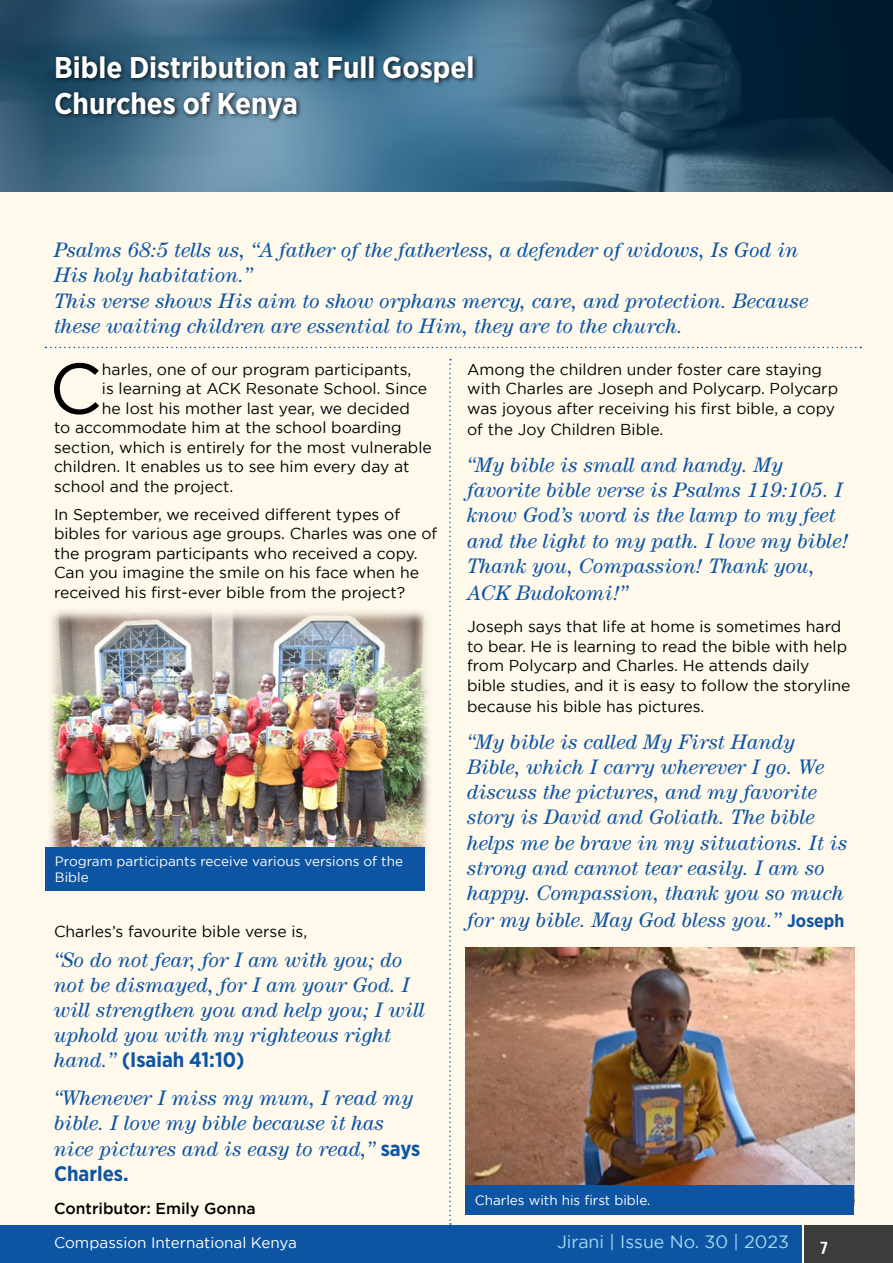
<style>
.page{position:relative;width:893px;height:1263px;background:#fff9ec}
.page>*{position:absolute;margin:0;border:0;box-sizing:border-box;transform-origin:0 0}
.t1{font:71.4px "Gotham";color:#000}
.heading{font:700 30px/36px "Gotham Narrow";color:#fff}
.Capitons{font:italic 21px/25.5px "Century Std";color:#0d55a3}
.t2{font:17.7px "Gotham";color:#a1d9f2}
.t3{font:700 17.7px "Linotype Tetria";color:#fff}
.t4{font:15.75px/19.5px "Gotham";color:#000}
.Capitons-2{font:500 15.75px "Gotham";color:#000}
.t5{font:15.3px "Gotham";color:#fff}
.caps{font:13.5px/16.2px "Gotham";color:#fff}
.s1{font-family:"Gotham Narrow";font-weight:700;font-style:normal}
.s2{font-family:"Gotham Narrow";font-weight:700;font-style:normal;font-size:18px}
</style>
<div class="page">
<svg style="left:449px;top:359px;width:2px;height:866px"></svg>
<svg style="left:45px;top:347px;width:816px;height:1px"></svg>
<img style="left:49px;top:611px;width:380px;height:245px">
<div style="left:45px;top:847px;width:380px;height:43px;background:#0d55a3"></div>
<svg style="left:0;top:0;width:893px;height:191px;background:#315871"></svg>
<div style="left:52px;top:53px;width:426px;height:71px;background:#000;opacity:.75"></div>
<img style="left:466px;top:947px;width:388px;height:238px">
<div style="left:465px;top:1185px;width:389px;height:30px;background:#0d55a3"></div>
<div style="left:0;top:1225px;width:801px;height:38px;background:#0d55a3"></div>
<div style="left:804px;top:1225px;width:89px;height:38px;background:#3c3c3b"></div>
<p class="heading" style="left:54px;top:49px;width:422px">Bible Distribution at Full Gospel<br>Churches of Kenya</p>
<p class="Capitons" style="left:54px;top:237px;width:746px">Psalms 68:5 tells us, “A father of the fatherless, a defender of widows, Is God in<br>His holy habitation.”</p>
<p class="Capitons" style="left:54px;top:288px;width:756px">This verse shows His aim to show orphans mercy, care, and protection. Because these waiting children are essential to Him, they are to the church.</p>
<p class="t1" style="left:49px;top:349px;width:54px">C</p>
<p class="t4" style="left:102px;top:359px;width:311px">harles, one of our program participants,</p>
<p class="t4" style="left:102px;top:379px;width:327px">is learning at ACK Resonate School. Since</p>
<p class="t4" style="left:102px;top:398px;width:310px">he lost his mother last year, we decided</p>
<p class="t4" style="left:54px;top:418px;width:349px">to accommodate him at the school boarding</p>
<p class="t4" style="left:54px;top:437px;width:379px">section, which is entirely for the most vulnerable</p>
<p class="t4" style="left:54px;top:457px;width:357px">children. It enables us to see him every day at</p>
<p class="t4" style="left:54px;top:476px;width:181px">school and the project.</p>
<p class="t4" style="left:54px;top:504px;width:385px">In September, we received different types of bibles for various age groups. Charles was one of the program participants who received a copy.<br>Can you imagine the smile on his face when he received his first-ever bible from the project?</p>
<p class="caps" style="left:55px;top:853px;width:350px">Program participants receive various versions of the<br>Bible</p>
<p class="t4" style="left:54px;top:921px;width:255px">Charles’s favourite bible verse is,</p>
<p class="Capitons" style="left:54px;top:946px;width:373px">“So do not fear, for I am with you; do not be dismayed, for I am your God. I will strengthen you and help you; I will uphold you with my righteous right hand.” <span class="s1">(Isaiah 41:10)</span></p>
<p class="Capitons" style="left:54px;top:1085px;width:368px">“Whenever I miss my mum, I read my bible. I love my bible because it has nice pictures and is easy to read,” <span class="s1">says<br>Charles.</span></p>
<p class="t4" style="left:467px;top:359px;width:373px">Among the children under foster care staying with Charles are Joseph and Polycarp. Polycarp was joyous after receiving his first bible, a copy</p>
<p class="t4" style="left:467px;top:419px;width:198px">of the Joy Children Bible.</p>
<p class="Capitons" style="left:467px;top:452px;width:383px">“My bible is small and handy. My favorite bible verse is Psalms 119:105. I know God’s word is the lamp to my feet and the light to my path. I love my bible!<br>Thank you, Compassion! Thank you,<br>ACK Budokomi!”</p>
<p class="t4" style="left:467px;top:616px;width:385px">Joseph says that life at home is sometimes hard to bear. He is learning to read the bible with help from Polycarp and Charles. He attends daily bible studies, and it is easy to follow the storyline</p>
<p class="t4" style="left:467px;top:696px;width:239px">because his bible has pictures.</p>
<p class="Capitons" style="left:467px;top:728px;width:382px">“My bible is called My First Handy Bible, which I carry wherever I go. We discuss the pictures, and my favorite story is David and Goliath. The bible helps me be brave in my situations. It is strong and cannot tear easily. I am so happy. Compassion, thank you so much for my bible. May God bless you.” <span class="s2">Joseph</span></p>
<p class="caps" style="left:475px;top:1191px;width:177px">Charles with his first bible.</p>
<p class="Capitons-2" style="left:54px;top:1200px;width:203px">Contributor: Emily Gonna</p>
<p class="t5" style="left:54px;top:1234px;width:245px">Compassion International Kenya</p>
<p class="t2" style="left:557px;top:1232px;width:233px">Jirani | Issue No. 30 | 2023</p>
<p class="t3" style="left:820px;top:1233px;width:9px">7</p>
</div>
